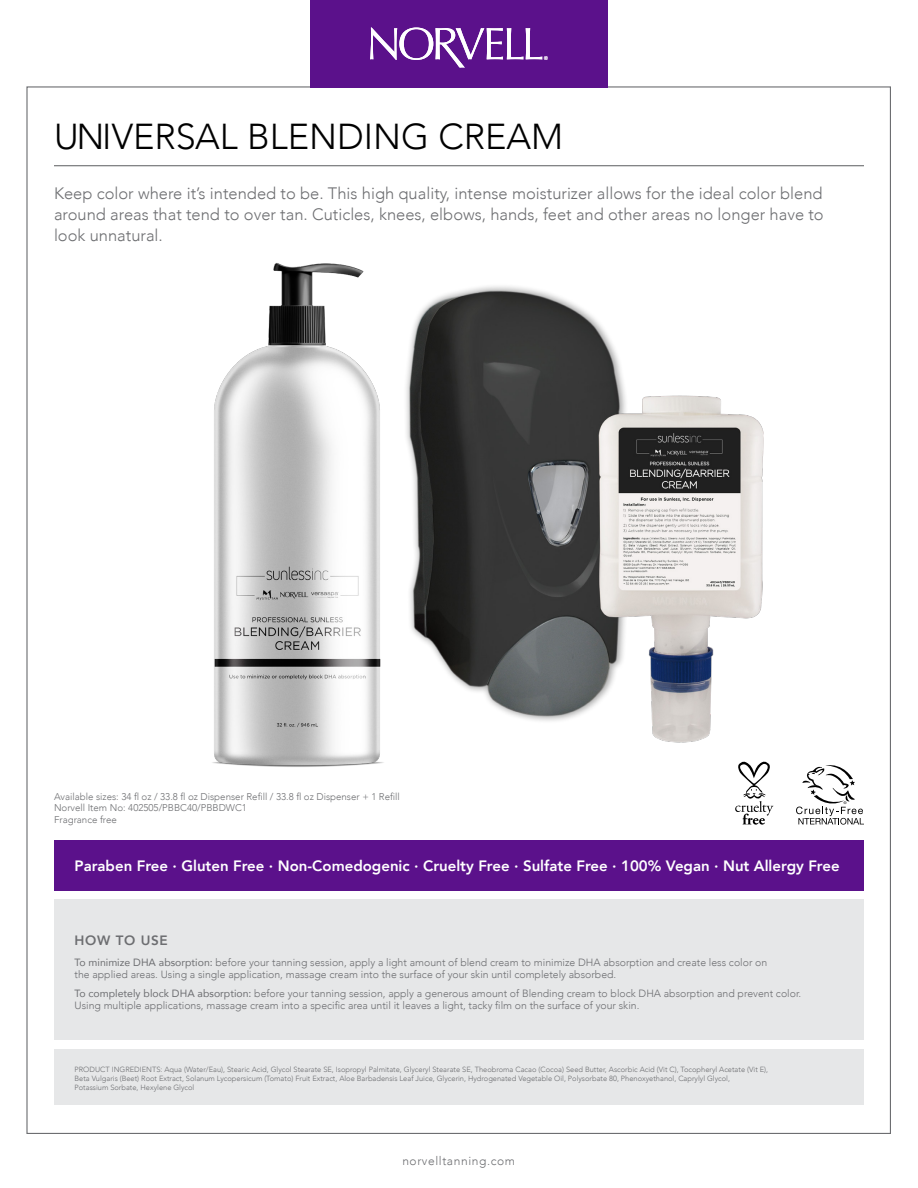
<style>
.page{position:relative;width:918px;height:1188px;background:#fff}
.page>*{position:absolute;margin:0;border:0;box-sizing:border-box;transform-origin:0 0}
.t1{font:300 36px "Avenir";color:#000}
.t2{font:300 16.5px/21px "Avenir";color:#6d6e71;text-align:justify}
.t3{font:800 15px "Avenir";color:#fff}
.t4{font:800 13.5px "Avenir";letter-spacing:.05em;color:#6d6e71}
.t5{font:300 12px "Avenir";letter-spacing:.05em;color:#6d6e71}
.t6{font:300 10.5px/12px "Avenir";color:#6d6e71}
.t7{font:300 9.75px/11.7px "Avenir";color:#6d6e71}
.t8{font:300 7.5px/9px "Avenir";color:#6d6e71}
.s1{font-weight:400}
</style>
<div class="page">
<hr style="left:54px;top:165px;width:810px;height:1px;background:#6d6e71">
<div style="left:310px;top:0;width:298px;height:88px;background:#5b118b"></div>
<svg style="left:370px;top:28px;width:178px;height:40px"></svg>
<div style="left:54px;top:840px;width:810px;height:51px;background:#5b118b"></div>
<svg style="left:735px;top:761px;width:38px;height:64px"></svg>
<svg style="left:796px;top:765px;width:68px;height:60px"></svg>
<div style="left:54px;top:899px;width:810px;height:141px;background:#e6e7e8"></div>
<div style="left:54px;top:1049px;width:810px;height:56px;background:#e6e7e8"></div>
<img style="left:212px;top:263px;width:172px;height:504px">
<img style="left:406px;top:286px;width:358px;height:457px">
<h1 class="t1" style="left:54px;top:115px;width:511px">UNIVERSAL BLENDING CREAM</h1>
<h2 class="t2" style="left:54px;top:183px;width:771px">Keep color where it’s intended to be. This high quality, intense moisturizer allows for the ideal color blend around areas that tend to over tan. Cuticles, knees, elbows, hands, feet and other areas no longer have to look unnatural.</h2>
<p class="t7" style="left:54px;top:791px;width:347px">Available sizes: 34 fl oz / 33.8 fl oz Dispenser Refill / 33.8 fl oz Dispenser + 1 Refill<br>Norvell Item No: 402505/PBBC40/PBBDWC1<br>Fragrance free</p>
<h3 class="t3" style="left:75px;top:854px;width:767px">Paraben Free ∙ Gluten Free ∙ Non-Comedogenic ∙ Cruelty Free ∙ Sulfate Free ∙ 100% Vegan ∙ Nut Allergy Free</h3>
<p class="t4" style="left:75px;top:929px;width:95px">HOW TO USE</p>
<p class="t6" style="left:75px;top:956px;width:694px"><span class="s1">To minimize DHA absorption:</span> before your tanning session, apply a light amount of blend cream to minimize DHA absorption and create less color on the applied areas. Using a single application, massage cream into the surface of your skin until completely absorbed.</p>
<p class="t6" style="left:75px;top:987px;width:728px"><span class="s1">To completely block DHA absorption:</span> before your tanning session, apply a generous amount of Blending cream to block DHA absorption and prevent color.<br>Using multiple applications, massage cream into a specific area until it leaves a light, tacky film on the surface of your skin.</p>
<p class="t8" style="left:75px;top:1065px;width:695px">PRODUCT INGREDIENTS: Aqua (Water/Eau), Stearic Acid, Glycol Stearate SE, Isopropyl Palmitate, Glyceryl Stearate SE, Theobroma Cacao (Cocoa) Seed Butter, Ascorbic Acid (Vit C), Tocopheryl Acetate (Vit E),<br>Beta Vulgaris (Beet) Root Extract, Solanum Lycopersicum (Tomato) Fruit Extract, Aloe Barbadensis Leaf Juice, Glycerin, Hydrogenated Vegetable Oil, Polysorbate 80, Phenoxyethanol, Caprylyl Glycol,<br>Potassium Sorbate, Hexylene Glycol</p>
<p class="t5" style="left:402px;top:1154px;width:114px">norvelltanning.com</p>
</div>
